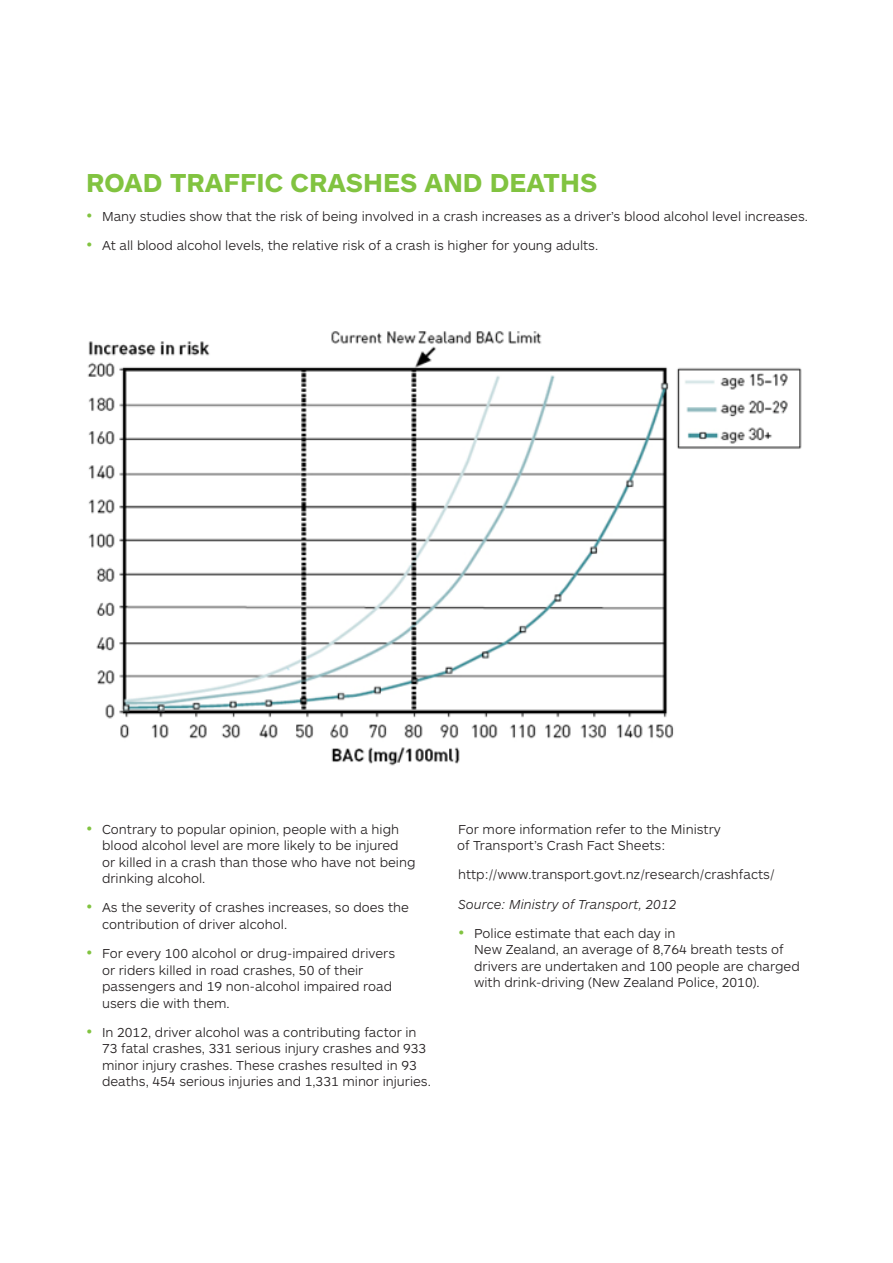
<style>
.page{position:relative;width:893px;height:1263px;background:#fff}
.page>*{position:absolute;margin:0;border:0;box-sizing:border-box;transform-origin:0 0}
.Heading_2{font:700 27px "ARS Maquette Pro";color:#81c340}
.Body{font:300 13.5px/16.5px "ARS Maquette Pro";color:#231f20}
.Body-2{font:italic 300 13.5px "ARS Maquette Pro";color:#231f20}
.s1{font-size:16.5px;color:#81c340}
</style>
<div class="page">
<img style="left:87px;top:331px;width:715px;height:435px">
<p class="Heading_2" style="left:86px;top:165px;width:513px">ROAD TRAFFIC CRASHES AND DEATHS</p>
<p class="Body" style="left:87px;top:207px;width:723px"><span class="s1">•</span> Many studies show that the risk of being involved in a crash increases as a driver’s blood alcohol level increases.</p>
<p class="Body" style="left:87px;top:237px;width:513px"><span class="s1">•</span> At all blood alcohol levels, the relative risk of a crash is higher for young adults.</p>
<p class="Body" style="left:102px;top:820px;width:315px;text-indent:-16px"><span class="s1">•</span> Contrary to popular opinion, people with a high blood alcohol level are more likely to be injured<br>or killed in a crash than those who have not being drinking alcohol.</p>
<p class="Body" style="left:102px;top:899px;width:308px;text-indent:-16px"><span class="s1">•</span> As the severity of crashes increases, so does the contribution of driver alcohol.</p>
<p class="Body" style="left:102px;top:945px;width:295px;text-indent:-16px"><span class="s1">•</span> For every 100 alcohol or drug-impaired drivers or riders killed in road crashes, 50 of their passengers and 19 non-alcohol impaired road users die with them.</p>
<p class="Body" style="left:102px;top:1023px;width:330px;text-indent:-16px"><span class="s1">•</span> In 2012, driver alcohol was a contributing factor in 73 fatal crashes, 331 serious injury crashes and 933 minor injury crashes. These crashes resulted in 93 deaths, 454 serious injuries and 1,331 minor injuries.</p>
<p class="Body" style="left:457px;top:820px;width:265px">For more information refer to the Ministry of Transport’s Crash Fact Sheets:</p>
<p class="Body" style="left:458px;top:866px;width:318px">http://www.transport.govt.nz/research/crashfacts/</p>
<p class="Body-2" style="left:458px;top:895px;width:220px">Source: Ministry of Transport, 2012</p>
<p class="Body" style="left:474px;top:924px;width:327px;text-indent:-16px"><span class="s1">•</span> Police estimate that each day in<br>New Zealand, an average of 8,764 breath tests of drivers are undertaken and 100 people are charged with drink-driving (New Zealand Police, 2010).</p>
</div>
